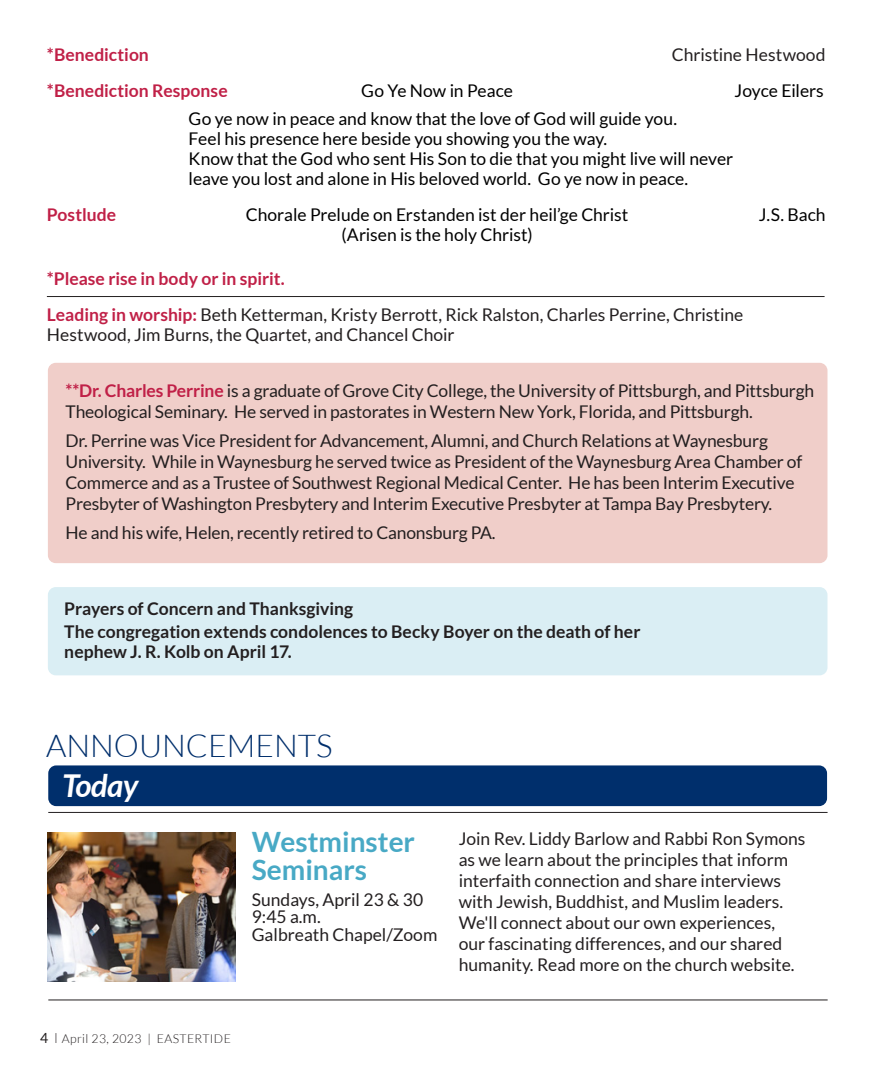
<style>
.page{position:relative;width:882px;height:1071px;background:#fff}
.page>*{position:absolute;margin:0;border:0;box-sizing:border-box;transform-origin:0 0}
.t1{font:300 31.5px "Lato";color:#002f6c}
.t2{font:italic 700 31.5px "Lato";letter-spacing:-.02em;color:#fff}
.t3{font:700 28px/28px "Lato";color:#48a9c5}
.t4{font:17.5px/21px "Lato";letter-spacing:-.01em;color:#231f20}
.t5{font:17.5px/20.1px "Lato";letter-spacing:-.005em;color:#000}
.t6{font:700 17.5px/19.2px "Lato";color:#231f20}
.t7{font:700 17.5px "Lato";color:#c02047}
.t8{font:300 12.25px "Lato";letter-spacing:.03em;color:#231f20}
.s1{font-weight:700;color:#c02047}
.s2{font-weight:400;font-size:14px}
.s3{font-family:"Filosofia Unicase";font-weight:400;font-size:14px}
</style>
<div class="page">
<div style="left:48px;top:587px;width:780px;height:88px;background:#daeef4;border-radius:8px"></div>
<hr style="left:48px;top:1000px;width:780px;height:1px;background:#231f20">
<div style="left:48px;top:765px;width:779px;height:41px;background:#002f6c;border-radius:8px"></div>
<hr style="left:48px;top:812px;width:780px;height:1px;background:#231f20">
<img style="left:48px;top:832px;width:188px;height:149px">
<hr style="left:47px;top:296px;width:778px;height:1px;background:#231f20">
<div style="left:48px;top:363px;width:780px;height:200px;background:#f0cec9;border-radius:8px"></div>
<p class="t7" style="left:47px;top:44px;width:104px">*Benediction</p>
<p class="t4" style="left:672px;top:44px;width:155px">Christine Hestwood</p>
<p class="t7" style="left:47px;top:80px;width:182px">*Benediction Response</p>
<p class="t5" style="left:361px;top:80px;width:153px">Go Ye Now in Peace</p>
<p class="t5" style="left:735px;top:80px;width:91px">Joyce Eilers</p>
<p class="t5" style="left:189px;top:108px;width:546px">Go ye now in peace and know that the love of God will guide you.<br>Feel his presence here beside you showing you the way.<br>Know that the God who sent His Son to die that you might live will never leave you lost and alone in His beloved world. Go ye now in peace.</p>
<p class="t7" style="left:47px;top:204px;width:71px">Postlude</p>
<p class="t5" style="left:246px;top:204px;width:384px">Chorale Prelude on Erstanden ist der heil’ge Christ</p>
<p class="t5" style="left:759px;top:204px;width:68px">J.S. Bach</p>
<p class="t5" style="left:341px;top:224px;width:193px">(Arisen is the holy Christ)</p>
<p class="t7" style="left:47px;top:268px;width:239px">*Please rise in body or in spirit.</p>
<p class="t4" style="left:47px;top:304px;width:698px;line-height:20.1px"><span class="s1">Leading in worship:</span> Beth Ketterman, Kristy Berrott, Rick Ralston, Charles Perrine, Christine<br>Hestwood, Jim Burns, the Quartet, and Chancel Choir</p>
<p class="t4" style="left:66px;top:380px;width:750px"><span class="s1">**Dr. Charles Perrine</span> is a graduate of Grove City College, the University of Pittsburgh, and Pittsburgh<br>Theological Seminary. He served in pastorates in Western New York, Florida, and Pittsburgh.</p>
<p class="t4" style="left:66px;top:430px;width:738px">Dr. Perrine was Vice President for Advancement, Alumni, and Church Relations at Waynesburg University. While in Waynesburg he served twice as President of the Waynesburg Area Chamber of Commerce and as a Trustee of Southwest Regional Medical Center. He has been Interim Executive Presbyter of Washington Presbytery and Interim Executive Presbyter at Tampa Bay Presbytery.</p>
<p class="t4" style="left:66px;top:522px;width:432px">He and his wife, Helen, recently retired to Canonsburg PA.</p>
<p class="t6" style="left:64px;top:599px;width:290px">Prayers of Concern and Thanksgiving</p>
<p class="t6" style="left:64px;top:622px;width:578px">The congregation extends condolences to Becky Boyer on the death of her nephew J. R. Kolb on April 17.</p>
<p class="t1" style="left:46px;top:729px;width:288px">ANNOUNCEMENTS</p>
<p class="t2" style="left:62px;top:768px;width:78px">Today</p>
<p class="t3" style="left:252px;top:828px;width:165px">Westminster<br>Seminars</p>
<p class="t4" style="left:252px;top:889px;width:173px">Sundays, April 23 &amp; 30</p>
<p class="t4" style="left:252px;top:906px;width:70px">9:45 a.m.</p>
<p class="t4" style="left:252px;top:924px;width:187px">Galbreath Chapel/Zoom</p>
<p class="t4" style="left:459px;top:828px;width:348px">Join Rev. Liddy Barlow and Rabbi Ron Symons as we learn about the principles that inform interfaith connection and share interviews with Jewish, Buddhist, and Muslim leaders.<br>We'll connect about our own experiences, our fascinating differences, and our shared humanity. Read more on the church website.</p>
<p class="t8" style="left:40px;top:1032px;width:192px"><span class="s2">4</span> <span class="s3">|</span> April 23, 2023 | EASTERTIDE</p>
</div>
